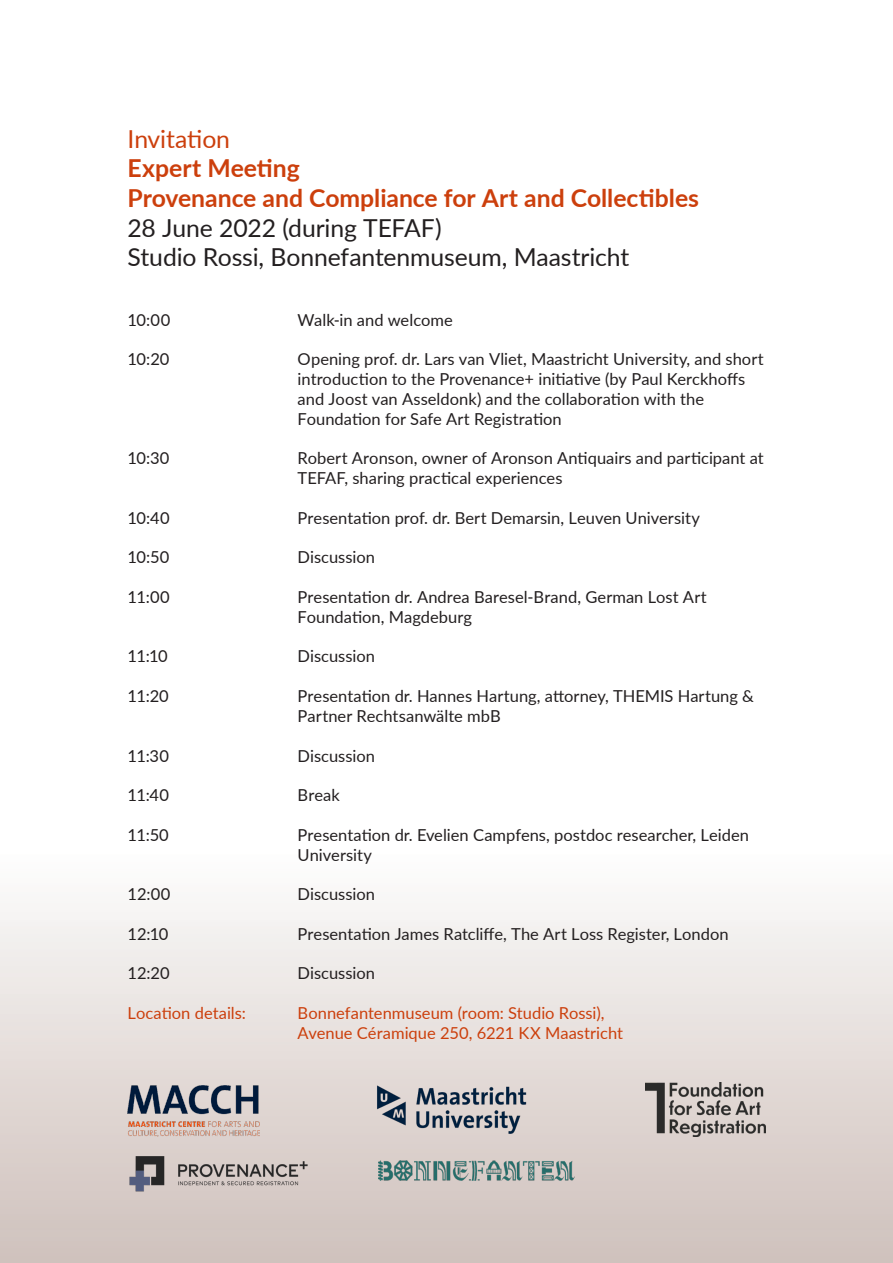
<style>
.page{position:relative;width:893px;height:1263px;background:#fff}
.page>*{position:absolute;margin:0;border:0;box-sizing:border-box;transform-origin:0 0}
.t1{font:24.75px "Lato";letter-spacing:-.005em;color:#231f20}
.t2{font:700 24.75px "Lato";color:#cc3f0c}
.t3{font:24.75px "Lato";letter-spacing:-.005em;color:#cc3f0c}
.t4{font:16.5px/19.8px "Lato";color:#231f20}
.t5{font:16.5px "Lato";color:#cc3f0c}
</style>
<div class="page">
<div style="left:0;top:814px;width:893px;height:449px;background:linear-gradient(to bottom,#fff,#cec0ba)"></div>
<img style="left:128px;top:1085px;width:132px;height:51px">
<img style="left:646px;top:1082px;width:119px;height:54px">
<img style="left:124px;top:1144px;width:192px;height:52px">
<img style="left:378px;top:1161px;width:197px;height:19px">
<img style="left:377px;top:1086px;width:150px;height:47px">
<p class="t3" style="left:128px;top:121px;width:104px">Invitation</p>
<p class="t2" style="left:128px;top:150px;width:174px">Expert Meeting</p>
<p class="t2" style="left:128px;top:180px;width:573px">Provenance and Compliance for Art and Collectibles</p>
<p class="t1" style="left:128px;top:210px;width:316px">28 June 2022 (during TEFAF)</p>
<p class="t1" style="left:128px;top:240px;width:503px">Studio Rossi, Bonnefantenmuseum, Maastricht</p>
<p class="t4" style="left:128px;top:309px;width:44px">10:00</p>
<p class="t4" style="left:128px;top:349px;width:43px">10:20</p>
<p class="t4" style="left:128px;top:448px;width:43px">10:30</p>
<p class="t4" style="left:128px;top:507px;width:44px">10:40</p>
<p class="t4" style="left:128px;top:547px;width:43px">10:50</p>
<p class="t4" style="left:128px;top:586px;width:44px">11:00</p>
<p class="t4" style="left:128px;top:646px;width:42px">11:10</p>
<p class="t4" style="left:128px;top:685px;width:43px">11:20</p>
<p class="t4" style="left:128px;top:745px;width:43px">11:30</p>
<p class="t4" style="left:128px;top:784px;width:43px">11:40</p>
<p class="t4" style="left:128px;top:824px;width:43px">11:50</p>
<p class="t4" style="left:128px;top:883px;width:44px">12:00</p>
<p class="t4" style="left:128px;top:923px;width:42px">12:10</p>
<p class="t4" style="left:128px;top:963px;width:44px">12:20</p>
<p class="t5" style="left:128px;top:1001px;width:120px">Location details:</p>
<p class="t4" style="left:298px;top:309px;width:157px">Walk-in and welcome</p>
<p class="t4" style="left:298px;top:349px;width:468px">Opening prof. dr. Lars van Vliet, Maastricht University, and short introduction to the Provenance+ initiative (by Paul Kerckhoffs and Joost van Asseldonk) and the collaboration with the Foundation for Safe Art Registration</p>
<p class="t4" style="left:298px;top:448px;width:467px">Robert Aronson, owner of Aronson Antiquairs and participant at<br>TEFAF, sharing practical experiences</p>
<p class="t4" style="left:298px;top:507px;width:404px">Presentation prof. dr. Bert Demarsin, Leuven University</p>
<p class="t4" style="left:298px;top:547px;width:79px">Discussion</p>
<p class="t4" style="left:298px;top:586px;width:411px">Presentation dr. Andrea Baresel-Brand, German Lost Art<br>Foundation, Magdeburg</p>
<p class="t4" style="left:298px;top:646px;width:79px">Discussion</p>
<p class="t4" style="left:298px;top:685px;width:458px">Presentation dr. Hannes Hartung, attorney, THEMIS Hartung &amp;<br>Partner Rechtsanwälte mbB</p>
<p class="t4" style="left:298px;top:745px;width:79px">Discussion</p>
<p class="t4" style="left:298px;top:784px;width:44px">Break</p>
<p class="t4" style="left:298px;top:824px;width:453px">Presentation dr. Evelien Campfens, postdoc researcher, Leiden<br>University</p>
<p class="t4" style="left:298px;top:883px;width:79px">Discussion</p>
<p class="t4" style="left:298px;top:923px;width:432px">Presentation James Ratcliffe, The Art Loss Register, London</p>
<p class="t4" style="left:298px;top:963px;width:79px">Discussion</p>
<p class="t5" style="left:298px;top:1001px;width:308px">Bonnefantenmuseum (room: Studio Rossi),</p>
<p class="t5" style="left:298px;top:1021px;width:327px">Avenue Céramique 250, 6221 KX Maastricht</p>
</div>
